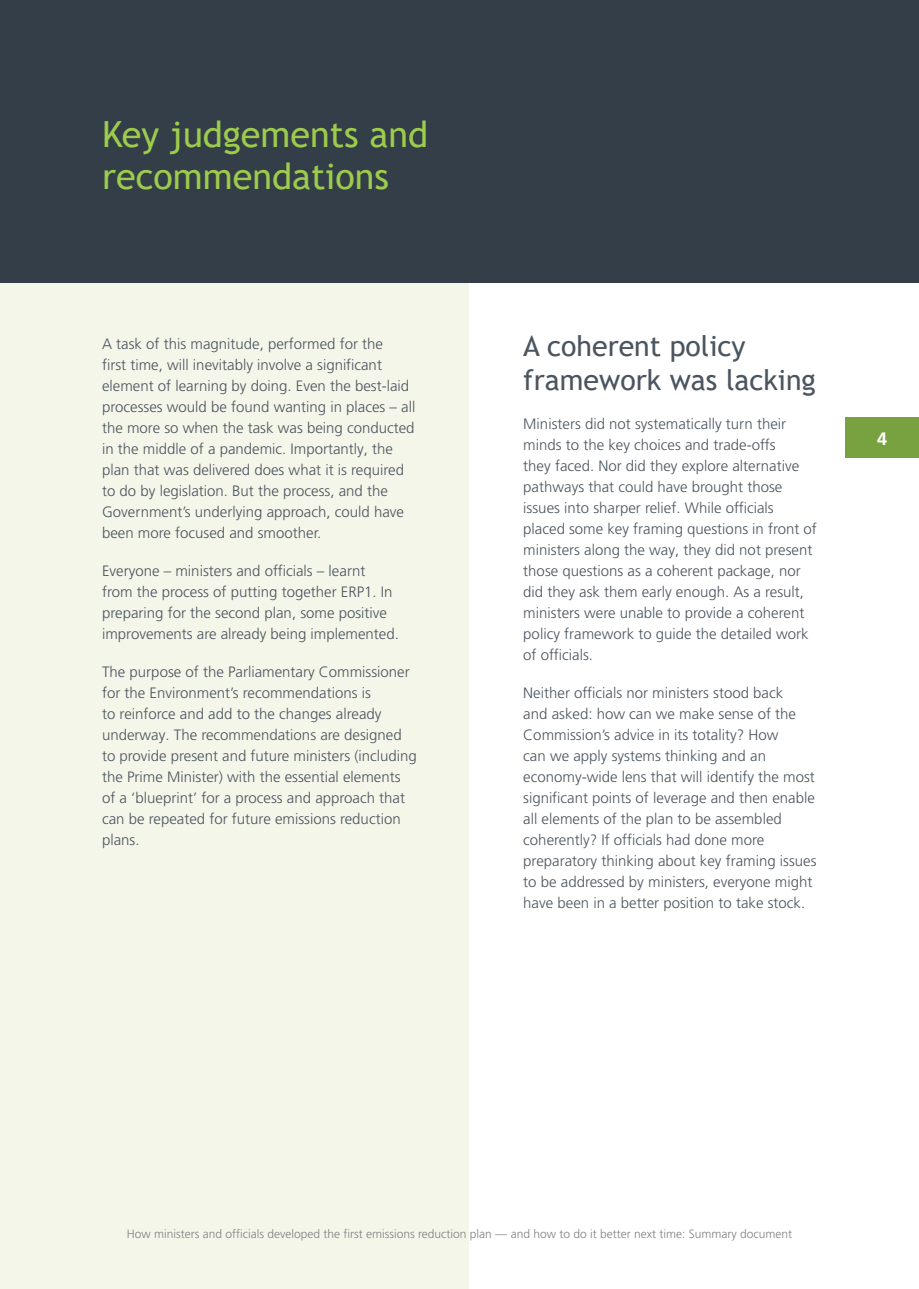
<style>
.page{position:relative;width:919px;height:1289px;background:#fff}
.page>*{position:absolute;margin:0;border:0;box-sizing:border-box;transform-origin:0 0}
.Heading_1{font:36px/42px "Trebuchet MS";color:#9dcb4c}
.Paragraph_text{font:28.5px/34.5px "Trebuchet MS";color:#4b555f}
.Page_number{font:700 18px "Frutiger LT Pro";color:#fff}
.Paragraph_text-2{font:300 15px/21px "Frutiger LT Pro";color:#4b555f}
.t1{font:300 12px "Frutiger LT Pro";color:#7f8185}
</style>
<div class="page">
<div style="left:0;top:2px;width:468px;height:1286px;background:#f4f6e9"></div>
<div style="left:0;top:0;width:918px;height:282px;background:#333e48"></div>
<div style="left:845px;top:417px;width:73px;height:41px;background:#78a23f"></div>
<p class="Heading_1" style="left:102px;top:113px;width:327px">Key judgements and recommendations</p>
<p class="Paragraph_text-2" style="left:102px;top:333px;width:315px">A task of this magnitude, performed for the<br>first time, will inevitably involve a significant element of learning by doing. Even the best-laid processes would be found wanting in places – all the more so when the task was being conducted in the middle of a pandemic. Importantly, the plan that was delivered does what it is required to do by legislation. But the process, and the Government’s underlying approach, could have been more focused and smoother.</p>
<p class="Paragraph_text-2" style="left:102px;top:560px;width:298px">Everyone – ministers and officials – learnt from the process of putting together ERP1. In preparing for the second plan, some positive improvements are already being implemented.</p>
<p class="Paragraph_text-2" style="left:102px;top:661px;width:316px">The purpose of the Parliamentary Commissioner for the Environment’s recommendations is<br>to reinforce and add to the changes already underway. The recommendations are designed to provide present and future ministers (including the Prime Minister) with the essential elements of a ‘blueprint’ for a process and approach that can be repeated for future emissions reduction plans.</p>
<p class="Paragraph_text" style="left:523px;top:328px;width:294px">A coherent policy framework was lacking</p>
<p class="Paragraph_text-2" style="left:523px;top:413px;width:295px">Ministers did not systematically turn their minds to the key choices and trade-offs<br>they faced. Nor did they explore alternative pathways that could have brought those issues into sharper relief. While officials placed some key framing questions in front of ministers along the way, they did not present those questions as a coherent package, nor did they ask them early enough. As a result, ministers were unable to provide a coherent policy framework to guide the detailed work of officials.</p>
<p class="Paragraph_text-2" style="left:523px;top:682px;width:295px">Neither officials nor ministers stood back<br>and asked: how can we make sense of the Commission’s advice in its totality? How<br>can we apply systems thinking and an economy-wide lens that will identify the most significant points of leverage and then enable all elements of the plan to be assembled coherently? If officials had done more preparatory thinking about key framing issues to be addressed by ministers, everyone might have been in a better position to take stock.</p>
<p class="Page_number" style="left:877px;top:428px;width:12px">4</p>
<p class="t1" style="left:127px;top:1227px;width:667px">How ministers and officials developed the first emissions reduction plan — and how to do it better next time: Summary document</p>
</div>
